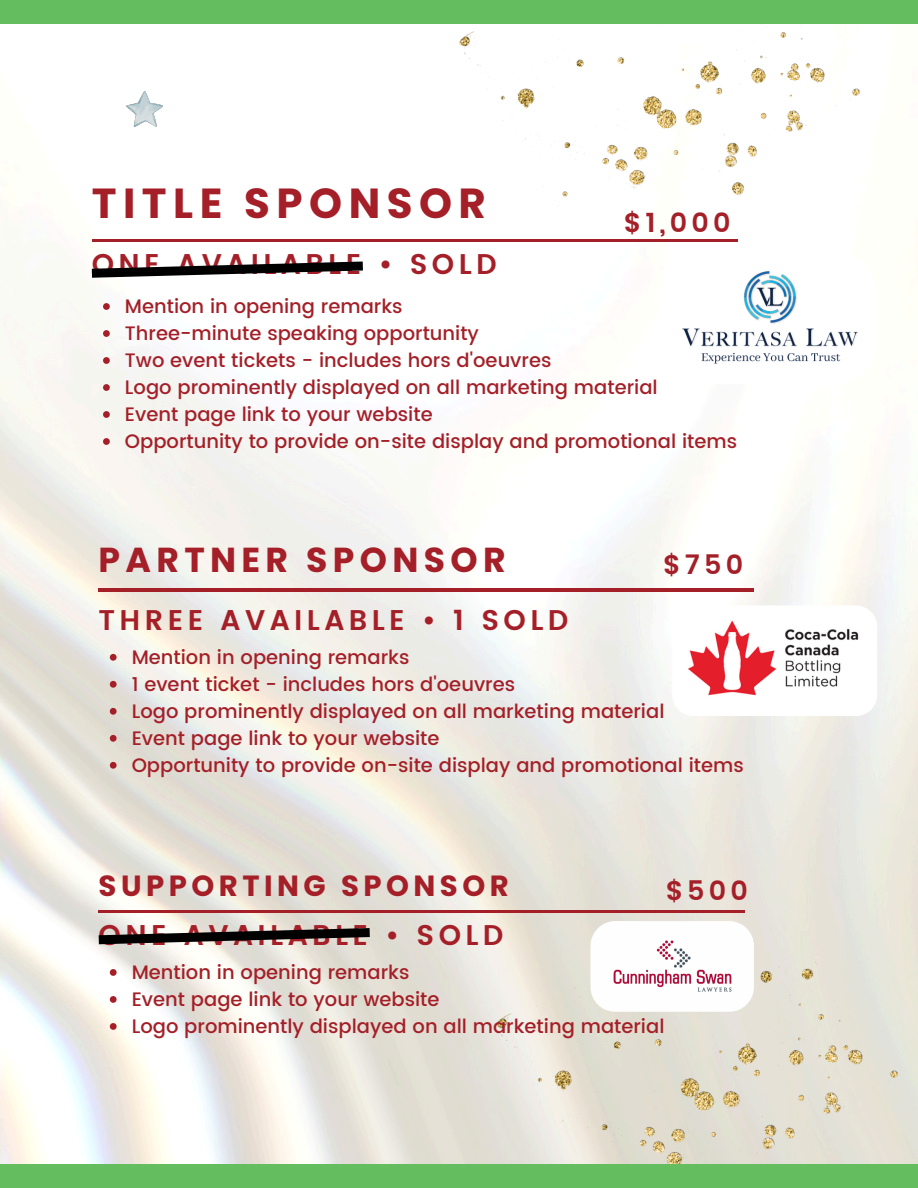
<style>
.page{position:relative;width:918px;height:1188px;background:#fff}
.page>*{position:absolute;margin:0;border:0;box-sizing:border-box;transform-origin:0 0}
.t1{font:700 42px "Poppins";letter-spacing:.155em;color:#a41f27}
.t2{font:700 34.65px "Poppins";letter-spacing:.155em;color:#a41f27}
.t3{font:700 29.1px "Poppins";letter-spacing:.155em;color:#a41f27}
.t4{font:600 28.5px "Poppins";letter-spacing:.155em;color:#a41f27}
.t5{font:600 27px "Poppins";letter-spacing:.155em;color:#a41f27}
.t6{font:500 19.5px "Poppins";color:#a41f27}
</style>
<div class="page">
<img style="left:0;top:91px;width:918px;height:1073px">
<img style="left:459px;top:24px;width:405px;height:182px">
<img style="left:497px;top:935px;width:405px;height:229px">
<hr style="left:92px;top:239px;width:645px;height:3px;background:#a41f27">
<svg style="left:103px;top:303px;width:7px;height:7px"></svg>
<svg style="left:103px;top:330px;width:7px;height:7px"></svg>
<svg style="left:103px;top:357px;width:7px;height:7px"></svg>
<svg style="left:103px;top:384px;width:7px;height:7px"></svg>
<svg style="left:103px;top:411px;width:7px;height:7px"></svg>
<svg style="left:103px;top:438px;width:7px;height:7px"></svg>
<hr style="left:99px;top:589px;width:655px;height:2px;background:#a41f27">
<svg style="left:110px;top:654px;width:7px;height:7px"></svg>
<svg style="left:110px;top:681px;width:7px;height:7px"></svg>
<svg style="left:110px;top:708px;width:7px;height:7px"></svg>
<svg style="left:110px;top:735px;width:7px;height:7px"></svg>
<svg style="left:110px;top:762px;width:7px;height:7px"></svg>
<hr style="left:99px;top:910px;width:646px;height:3px;background:#a41f27">
<svg style="left:110px;top:969px;width:7px;height:7px"></svg>
<svg style="left:110px;top:996px;width:7px;height:7px"></svg>
<svg style="left:110px;top:1023px;width:7px;height:7px"></svg>
<svg style="left:90px;top:923px;width:289px;height:26px;background:#9d9b96"></svg>
<div style="left:591px;top:921px;width:163px;height:91px;background:#fefefe;border-radius:25px"></div>
<img style="left:613px;top:940px;width:119px;height:52px">
<div style="left:0;top:0;width:918px;height:24px;background:#64bd5f"></div>
<div style="left:0;top:1164px;width:918px;height:24px;background:#64bd5f"></div>
<img style="left:127px;top:92px;width:36px;height:35px">
<svg style="left:663px;top:251px;width:214px;height:133px"></svg>
<img style="left:682px;top:270px;width:176px;height:95px">
<svg style="left:83px;top:257px;width:289px;height:25px"></svg>
<svg style="left:672px;top:605px;width:205px;height:111px"></svg>
<img style="left:679px;top:620px;width:191px;height:82px">
<h1 class="t1" style="left:92px;top:174px;width:396px">TITLE SPONSOR</h1>
<h3 class="t4" style="left:92px;top:247px;width:406px">ONE AVAILABLE • SOLD</h3>
<h3 class="t6" style="left:125px;top:295px;width:279px">Mention in opening remarks</h3>
<p class="t6" style="left:125px;top:322px;width:356px">Three-minute speaking opportunity</p>
<p class="t6" style="left:125px;top:349px;width:428px">Two event tickets - includes hors d'oeuvres</p>
<p class="t6" style="left:125px;top:376px;width:534px">Logo prominently displayed on all marketing material</p>
<p class="t6" style="left:125px;top:403px;width:309px">Event page link to your website</p>
<p class="t6" style="left:125px;top:430px;width:614px">Opportunity to provide on-site display and promotional items</p>
<p class="t5" style="left:624px;top:207px;width:108px">$1,000</p>
<p class="t2" style="left:99px;top:536px;width:409px">PARTNER SPONSOR</p>
<h2 class="t4" style="left:99px;top:603px;width:471px">THREE AVAILABLE • 1 SOLD</h2>
<h3 class="t6" style="left:132px;top:646px;width:279px">Mention in opening remarks</h3>
<h3 class="t6" style="left:132px;top:673px;width:385px">1 event ticket - includes hors d'oeuvres</h3>
<p class="t6" style="left:132px;top:700px;width:534px">Logo prominently displayed on all marketing material</p>
<p class="t6" style="left:132px;top:727px;width:309px">Event page link to your website</p>
<p class="t6" style="left:132px;top:754px;width:614px">Opportunity to provide on-site display and promotional items</p>
<p class="t5" style="left:663px;top:549px;width:81px">$750</p>
<p class="t3" style="left:99px;top:865px;width:412px">SUPPORTING SPONSOR</p>
<p class="t4" style="left:99px;top:918px;width:406px">ONE AVAILABLE • SOLD</p>
<h3 class="t6" style="left:132px;top:961px;width:279px">Mention in opening remarks</h3>
<h3 class="t6" style="left:132px;top:988px;width:309px">Event page link to your website</h3>
<h3 class="t6" style="left:132px;top:1015px;width:534px">Logo prominently displayed on all marketing material</h3>
<p class="t5" style="left:666px;top:874px;width:84px">$500</p>
</div>
